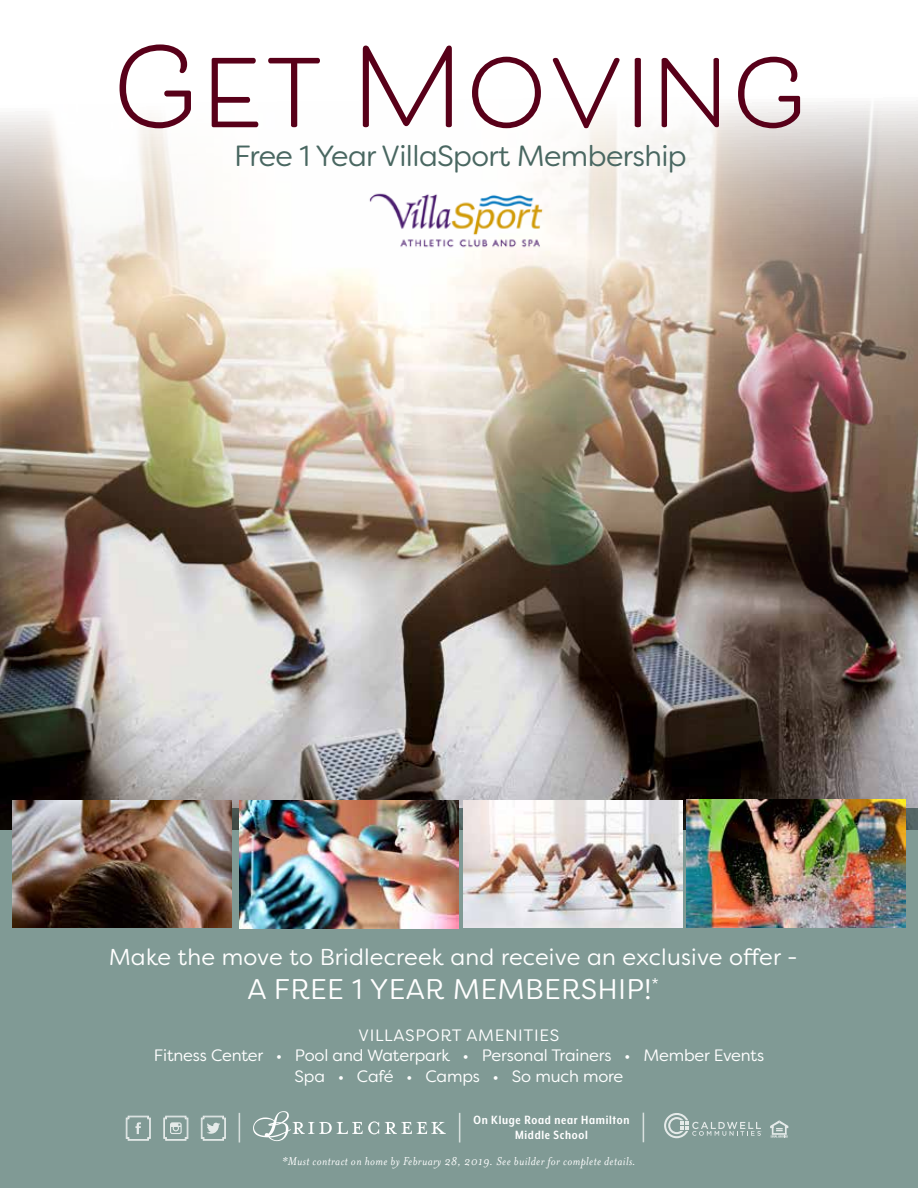
<style>
.page{position:relative;width:918px;height:1188px;background:#fff}
.page>*{position:absolute;margin:0;border:0;box-sizing:border-box;transform-origin:0 0}
.t1{font:700 108.9px "Beloved Sans";letter-spacing:.01em;color:#580019}
.t2{font:29.25px "Filson Soft";letter-spacing:-.02em;color:#496761}
.t3{font:28.35px "Filson Soft";letter-spacing:.01em;color:#fff}
.t4{font:22.95px "Filson Soft";letter-spacing:.01em;color:#fff}
.t5{font:16.5px/21px "Filson Soft";letter-spacing:-.01em;color:#fff;text-align:center}
.t6{font:700 13.8px/15.3px "Mr Eaves XL Mod Nar OT";letter-spacing:.05em;color:#fff;text-align:center}
.t7{font:italic 13.05px "Mrs Eaves";letter-spacing:.03em;color:#fff}
</style>
<div class="page">
<img style="left:0;top:101px;width:918px;height:707px">
<div style="left:0;top:808px;width:918px;height:380px;background:#809a95"></div>
<img style="left:357px;top:183px;width:197px;height:74px">
<svg style="left:664px;top:1113px;width:98px;height:25px"></svg>
<svg style="left:770px;top:1120px;width:18px;height:18px"></svg>
<svg style="left:643px;top:1113px;width:1px;height:29px"></svg>
<hr style="left:459px;top:1113px;width:1px;height:30px;background:#fff">
<hr style="left:239px;top:1113px;width:1px;height:30px;background:#fff">
<svg style="left:201px;top:1116px;width:25px;height:25px"></svg>
<svg style="left:126px;top:1116px;width:25px;height:25px"></svg>
<svg style="left:163px;top:1116px;width:25px;height:25px"></svg>
<svg style="left:385px;top:1122px;width:61px;height:12px"></svg>
<svg style="left:253px;top:1111px;width:126px;height:30px"></svg>
<img style="left:12px;top:801px;width:219px;height:127px">
<img style="left:239px;top:801px;width:219px;height:127px">
<img style="left:463px;top:801px;width:219px;height:126px">
<img style="left:687px;top:800px;width:219px;height:127px">
<h1 class="t1" style="left:110px;top:26px;width:700px">Get Moving</h1>
<h2 class="t2" style="left:234px;top:137px;width:454px">Free 1 Year VillaSport Membership</h2>
<h3 class="t4" style="left:109px;top:943px;width:691px">Make the move to Bridlecreek and receive an exclusive offer -</h3>
<h3 class="t3" style="left:247px;top:971px;width:413px">A FREE 1 YEAR MEMBERSHIP!<sup>*</sup></h3>
<p class="t5" style="left:154px;top:1024px;width:612px">VILLASPORT AMENITIES<br>Fitness Center • Pool and Waterpark • Personal Trainers • Member Events<br>Spa • Café • Camps • So much more</p>
<p class="t6" style="left:473px;top:1112px;width:158px">On Kluge Road near Hamilton<br>Middle School</p>
<p class="t7" style="left:282px;top:1154px;width:355px">*Must contract on home by February 28, 2019. See builder for complete details.</p>
</div>
